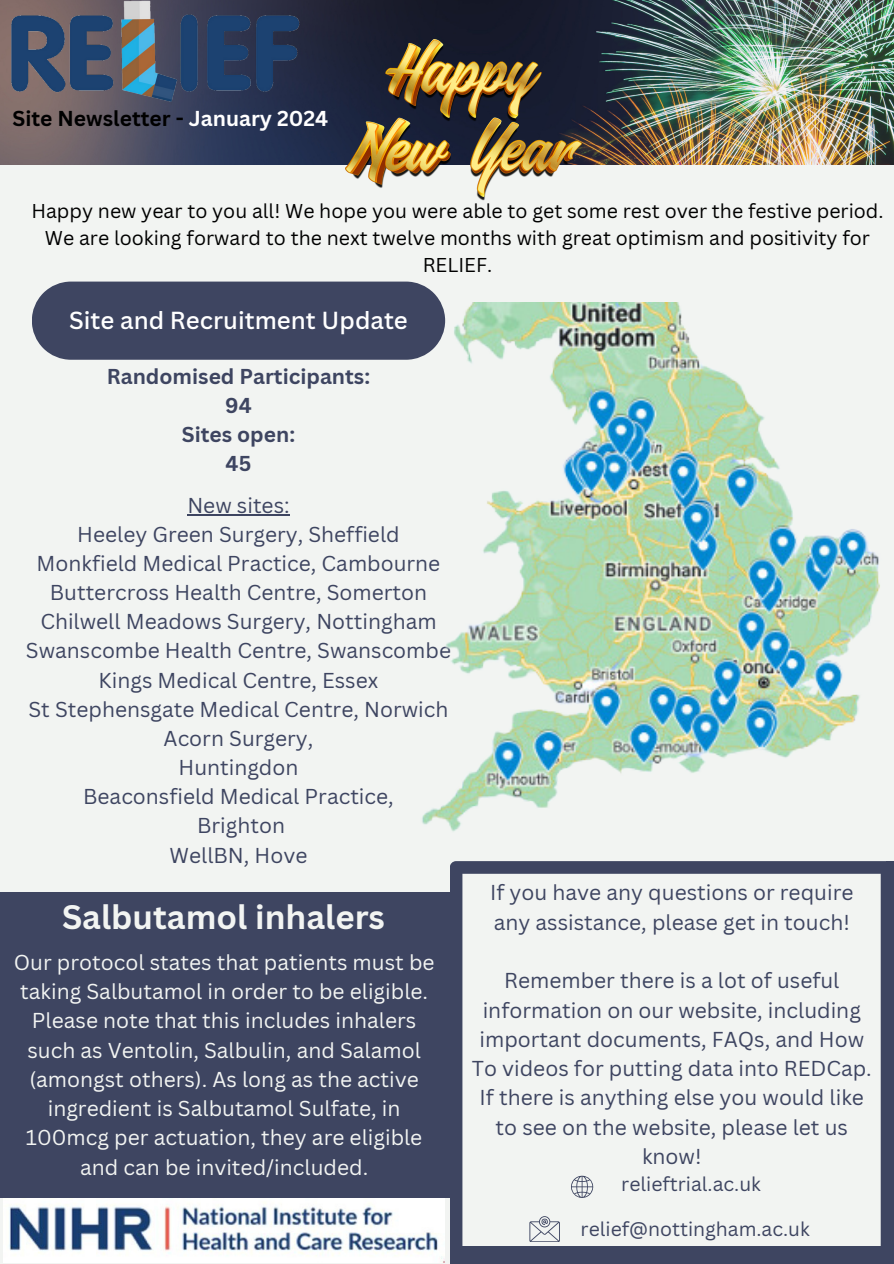
<style>
.page{position:relative;width:894px;height:1264px;background:#fff}
.page>*{position:absolute;margin:0;border:0;box-sizing:border-box;transform-origin:0 0}
.t1{font:700 33px "Canva Sans";color:#f2f4f2}
.t2{font:500 24px "Canva Sans";color:#fff}
.t3{font:21px/29.2px "Canva Sans";color:#3e4561;text-align:center}
.t4{font:21px/29.2px "Canva Sans";color:#f2f4f2;text-align:center}
.t5{font:700 21px "Canva Sans";color:#3e4561}
.t6{font:700 21px "Canva Sans";color:#000}
.t7{font:19.5px/27px "Canva Sans";color:#000;text-align:center}
.t8{font:19.35px "Canva Sans";color:#3e4561}
.s1{color:#fff}
</style>
<div class="page">
<div style="left:0;top:0;width:893px;height:1263px;background:#f2f4f2"></div>
<img style="left:0;top:0;width:893px;height:164px">
<img style="left:3px;top:1198px;width:441px;height:64px">
<div style="left:32px;top:281px;width:409px;height:79px;background:#3e4561"></div>
<hr style="left:187px;top:514px;width:102px;height:1px;background:#3e4561">
<img style="left:411px;top:303px;width:469px;height:529px">
<div style="left:0;top:892px;width:457px;height:305px;background:#3e4561"></div>
<svg style="left:450px;top:861px;width:435px;height:402px"></svg>
<svg style="left:570px;top:1175px;width:23px;height:22px"></svg>
<img style="left:0;top:0;width:324px;height:132px">
<img style="left:345px;top:39px;width:236px;height:161px">
<div style="left:457px;top:1246px;width:436px;height:17px;background:#3e4561"></div>
<div style="left:885px;top:861px;width:8px;height:402px;background:#3e4561"></div>
<p class="t6" style="left:13px;top:103px;width:317px">Site Newsletter - <span class="s1">January 2024</span></p>
<p class="t7" style="left:31px;top:197px;width:853px">Happy new year to you all! We hope you were able to get some rest over the festive period.<br>We are looking forward to the next twelve months with great optimism and positivity for<br>RELIEF.</p>
<p class="t2" style="left:69px;top:303px;width:340px">Site and Recruitment Update</p>
<p class="t5" style="left:107px;top:361px;width:265px">Randomised Participants:</p>
<p class="t5" style="left:225px;top:390px;width:28px">94</p>
<p class="t5" style="left:182px;top:420px;width:115px">Sites open:</p>
<p class="t5" style="left:225px;top:449px;width:27px">45</p>
<p class="t3" style="left:187px;top:490px;width:104px">New sites:</p>
<p class="t3" style="left:77px;top:519px;width:324px">Heeley Green Surgery, Sheffield</p>
<p class="t3" style="left:37px;top:548px;width:405px">Monkfield Medical Practice, Cambourne</p>
<p class="t3" style="left:50px;top:577px;width:379px">Buttercross Health Centre, Somerton</p>
<p class="t3" style="left:40px;top:606px;width:397px">Chilwell Meadows Surgery, Nottingham</p>
<p class="t3" style="left:26px;top:635px;width:426px">Swanscombe Health Centre, Swanscombe</p>
<p class="t3" style="left:99px;top:664px;width:281px">Kings Medical Centre, Essex</p>
<p class="t3" style="left:28px;top:694px;width:421px">St Stephensgate Medical Centre, Norwich</p>
<p class="t3" style="left:163px;top:723px;width:151px">Acorn Surgery,</p>
<p class="t3" style="left:178px;top:752px;width:121px">Huntingdon</p>
<p class="t3" style="left:83px;top:781px;width:312px">Beaconsfield Medical Practice,</p>
<p class="t3" style="left:197px;top:810px;width:89px">Brighton</p>
<p class="t3" style="left:169px;top:839px;width:139px">WellBN, Hove</p>
<p class="t1" style="left:62px;top:893px;width:324px">Salbutamol inhalers</p>
<p class="t4" style="left:14px;top:947px;width:422px">Our protocol states that patients must be taking Salbutamol in order to be eligible.</p>
<p class="t4" style="left:26px;top:1005px;width:398px">Please note that this includes inhalers such as Ventolin, Salbulin, and Salamol (amongst others). As long as the active ingredient is Salbutamol Sulfate, in 100mcg per actuation, they are eligible and can be invited/included.</p>
<p class="t3" style="left:490px;top:877px;width:365px;text-align:left">If you have any questions or require any assistance, please get in touch!</p>
<p class="t3" style="left:471px;top:965px;width:401px">Remember there is a lot of useful information on our website, including important documents, FAQs, and How To videos for putting data into REDCap.</p>
<p class="t3" style="left:479px;top:1082px;width:386px">If there is anything else you would like to see on the website, please let us know!</p>
<p class="t8" style="left:621px;top:1170px;width:141px">relieftrial.ac.uk</p>
<p class="t8" style="left:580px;top:1215px;width:231px">relief@nottingham.ac.uk</p>
</div>
